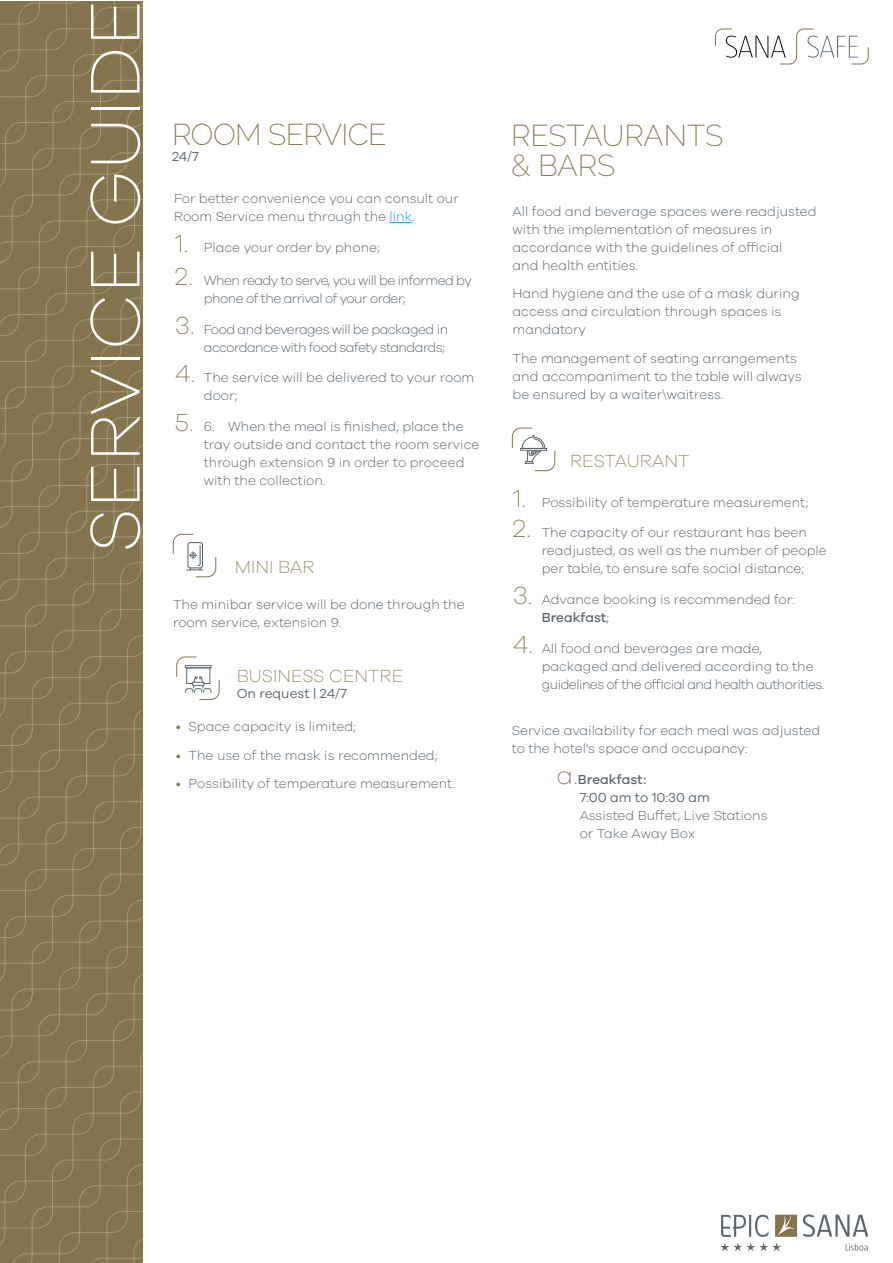
<style>
.page{position:relative;width:893px;height:1263px;background:#fff}
.page>*{position:absolute;margin:0;border:0;box-sizing:border-box;transform-origin:0 0}
.t1{font:200 72.3px "Galano Grotesque";color:#fff}
.t2{font:200 30px/30.6px "Raleway";letter-spacing:-.015em;color:#85754e}
.t3{font:200 18px "Galano Grotesque";color:#85754e}
.t4{font:300 13.5px/18px "Galano Grotesque";color:#5b6770}
.t5{font:300 13.5px/18px "Galano Grotesque";letter-spacing:-.04em;color:#5b6770}
.t6{font:13.5px/18px "Galano Grotesque";color:#5b6770}
.s1{color:#009fe3}
.s2{font-weight:200;font-size:25.5px;color:#85754e}
.s3{color:#85754e}
.s4{font-weight:500}
</style>
<div class="page">
<svg style="left:389px;top:222px;width:23px;height:1px"></svg>
<svg style="left:0;top:1px;width:142px;height:1262px;background:#867750"></svg>
<svg style="left:715px;top:28px;width:154px;height:37px"></svg>
<svg style="left:511px;top:427px;width:45px;height:45px"></svg>
<svg style="left:720px;top:1215px;width:77px;height:36px"></svg>
<svg style="left:803px;top:1214px;width:65px;height:23px"></svg>
<svg style="left:846px;top:1243px;width:22px;height:8px"></svg>
<svg style="left:172px;top:533px;width:45px;height:45px"></svg>
<svg style="left:176px;top:656px;width:44px;height:44px"></svg>
<h1 class="t1" style="left:72px;top:553px;width:554px;rotate:-90deg">SERVICE GUIDE</h1>
<h2 class="t2" style="left:172px;top:119px;width:216px">ROOM SERVICE</h2>
<p class="t6" style="left:172px;top:147px;width:28px">24/7</p>
<p class="t4" style="left:174px;top:190px;width:286px">For better convenience you can consult our<br>Room Service menu through the <span class="s1">link</span>.</p>
<p class="t4" style="left:175px;top:239px;width:207px"><span class="s2">1.</span> Place your order by phone;</p>
<p class="t5" style="left:204px;top:272px;width:269px;text-indent:-29px"><span class="s2">2.</span> When ready to serve, you will be informed by phone of the arrival of your order;</p>
<p class="t5" style="left:175px;top:321px;width:275px;text-align:right"><span class="s2">3.</span> Food and beverages will be packaged in accordance with food safety standards;</p>
<p class="t4" style="left:204px;top:369px;width:272px;text-indent:-29px"><span class="s2">4.</span> The service will be delivered to your room door;</p>
<p class="t4" style="left:204px;top:418px;width:277px;text-indent:-29px"><span class="s2">5.</span> 6. When the meal is finished, place the tray outside and contact the room service through extension 9 in order to proceed with the collection.</p>
<h3 class="t3" style="left:235px;top:556px;width:81px">MINI BAR</h3>
<p class="t4" style="left:173px;top:596px;width:293px">The minibar service will be done through the room service, extension 9.</p>
<h3 class="t3" style="left:237px;top:665px;width:168px">BUSINESS CENTRE</h3>
<p class="t6" style="left:237px;top:684px;width:112px">On request | 24/7</p>
<p class="t4" style="left:176px;top:718px;width:182px"><span class="s3">•</span> Space capacity is limited;</p>
<p class="t4" style="left:176px;top:747px;width:263px"><span class="s3">•</span> The use of the mask is recommended;</p>
<p class="t4" style="left:176px;top:775px;width:280px"><span class="s3">•</span> Possibility of temperature measurement.</p>
<h2 class="t2" style="left:511px;top:120px;width:214px">RESTAURANTS &amp; BARS</h2>
<p class="t4" style="left:513px;top:203px;width:305px">All food and beverage spaces were readjusted with the implementation of measures in accordance with the guidelines of official<br>and health entities.</p>
<p class="t4" style="left:513px;top:285px;width:289px">Hand hygiene and the use of a mask during access and circulation through spaces is mandatory</p>
<p class="t4" style="left:513px;top:350px;width:290px">The management of seating arrangements and accompaniment to the table will always be ensured by a waiter\waitress.</p>
<h3 class="t3" style="left:570px;top:450px;width:121px">RESTAURANT</h3>
<p class="t4" style="left:513px;top:494px;width:297px"><span class="s2">1.</span> Possibility of temperature measurement;</p>
<p class="t4" style="left:542px;top:524px;width:287px;text-indent:-29px"><span class="s2">2.</span> The capacity of our restaurant has been readjusted, as well as the number of people per table, to ensure safe social distance;</p>
<p class="t4" style="left:542px;top:591px;width:255px;text-indent:-29px"><span class="s2">3.</span> Advance booking is recommended for:<br><span class="s4">Breakfast</span>;</p>
<p class="t4" style="left:542px;top:639px;width:284px;text-indent:-29px"><span class="s2">4.</span> All food and beverages are made, packaged and delivered according to the guidelines of the official and health authorities.</p>
<p class="t4" style="left:512px;top:722px;width:310px">Service availability for each meal was adjusted to the hotel's space and occupancy:</p>
<p class="t6" style="left:580px;top:770px;width:132px;text-indent:-23px"><span class="s2">a.</span><span class="s4">Breakfast:<br></span>7:00 am to 10:30 am</p>
<p class="t4" style="left:580px;top:807px;width:189px">Assisted Buffet, Live Stations or Take Away Box</p>
</div>
